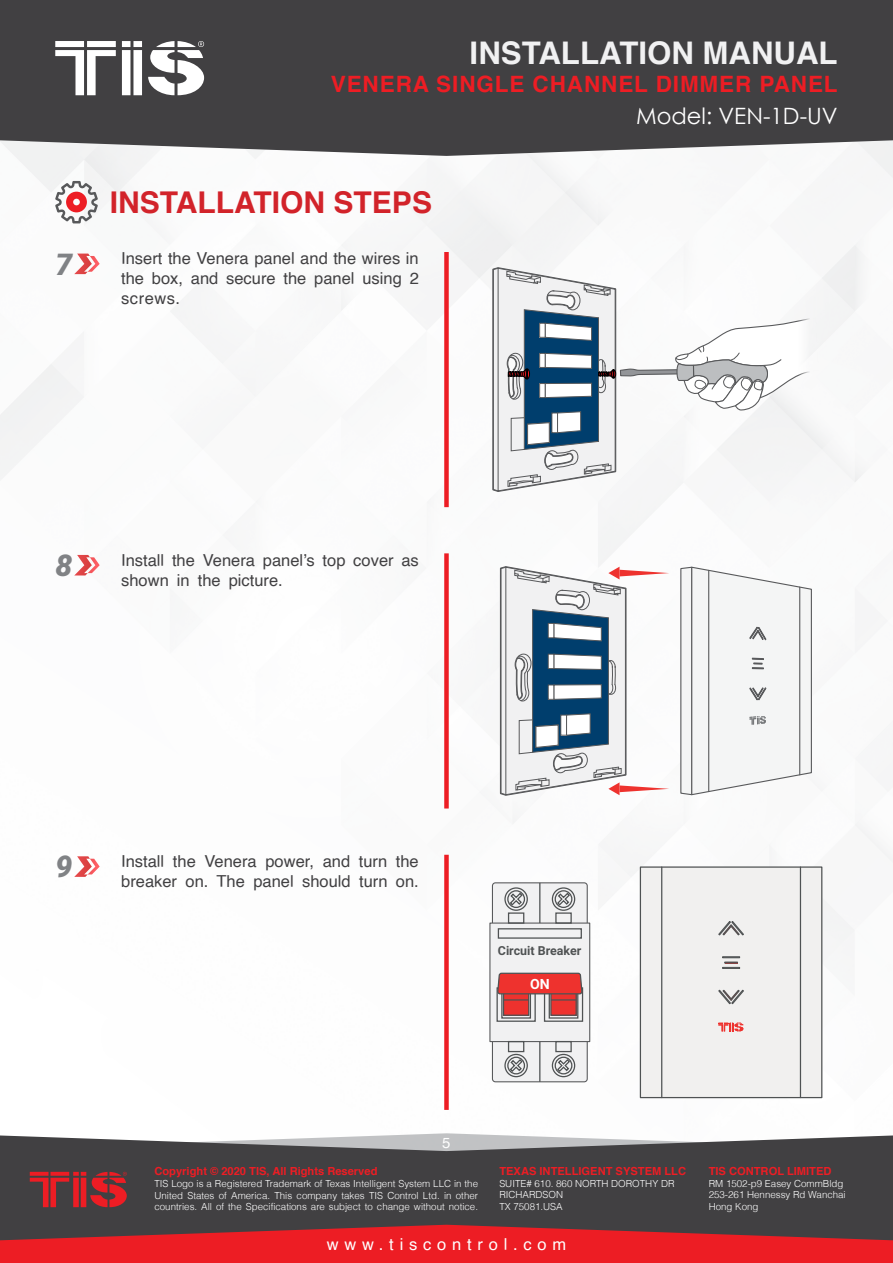
<style>
.page{position:relative;width:893px;height:1263px;background:#fff}
.page>*{position:absolute;margin:0;border:0;box-sizing:border-box;transform-origin:0 0}
.t1{font:700 31.2px "Helvetica";color:#f1f1f2}
.t2{font:700 30px "Helvetica";color:#d2232a}
.t3{font:italic 900 30px "Roboto";color:#808285}
.t4{font:700 22.5px "Helvetica";letter-spacing:.04em;color:#ed1d24}
.t5{font:22.5px "Century Gothic";color:#fff}
.t6{font:16.5px "Helvetica";color:#414042}
.t7{font:16.5px "Helvetica";letter-spacing:.35em;color:#fff}
.t8{font:16.5px/19.8px "Helvetica";letter-spacing:.03em;color:#414042}
.t9{font:15px "Helvetica";color:#fff}
.t10{font:700 14.1px "Roboto";color:#fff}
.t11{font:700 12.45px "Roboto";color:#4f5253}
.t12{font:700 11.1px "Helvetica";color:#ed1d24}
.t13{font:300 9.75px/11.7px "Helvetica";color:#fff}
</style>
<div class="page">
<div style="left:0;top:1207px;width:893px;height:18px;background:#414042"></div>
<div style="left:0;top:0;width:893px;height:156px;background:#414042"></div>
<svg style="left:0;top:1225px;width:893px;height:38px;background:#ca2329"></svg>
<svg style="left:55px;top:41px;width:149px;height:54px"></svg>
<svg style="left:0;top:1133px;width:893px;height:74px;background:#5b5557"></svg>
<svg style="left:55px;top:181px;width:43px;height:42px"></svg>
<svg style="left:74px;top:254px;width:26px;height:20px"></svg>
<div style="left:444px;top:252px;width:5px;height:255px;background:#ed1d24"></div>
<svg style="left:74px;top:555px;width:26px;height:20px"></svg>
<svg style="left:74px;top:856px;width:26px;height:21px"></svg>
<div style="left:444px;top:553px;width:5px;height:255px;background:#ed1d24"></div>
<div style="left:444px;top:855px;width:5px;height:255px;background:#ed1d24"></div>
<svg style="left:492px;top:267px;width:327px;height:225px"></svg>
<svg style="left:680px;top:566px;width:132px;height:230px"></svg>
<svg style="left:500px;top:566px;width:169px;height:230px"></svg>
<div style="left:640px;top:867px;width:182px;height:230px;background:#f1f0ef"></div>
<div style="left:640px;top:866px;width:182px;height:232px;border:1px solid #4f5253"></div>
<hr style="left:661px;top:867px;width:1px;height:230px;background:#4f5253">
<hr style="left:800px;top:867px;width:1px;height:230px;background:#4f5253">
<svg style="left:718px;top:1022px;width:25px;height:9px"></svg>
<svg style="left:722px;top:956px;width:18px;height:13px"></svg>
<svg style="left:718px;top:921px;width:26px;height:14px"></svg>
<svg style="left:718px;top:989px;width:26px;height:15px"></svg>
<div style="left:492px;top:883px;width:95px;height:199px;background:#f1f1f2;border-radius:3px"></div>
<div style="left:492px;top:882px;width:96px;height:200px;border:1px solid #58595b;border-radius:3px"></div>
<div style="left:490px;top:923px;width:100px;height:118px;background:#f1f1f2"></div>
<div style="left:489px;top:922px;width:101px;height:120px;border:1px solid #58595b"></div>
<div style="left:498px;top:928px;width:84px;height:11px;border:1px solid #4f5253"></div>
<div style="left:508px;top:1041px;width:16px;height:11px;border:1px solid #4f5253"></div>
<div style="left:496px;top:987px;width:40px;height:35px;border:1px solid #4f5253"></div>
<div style="left:501px;top:990px;width:30px;height:29px;border:1px solid #4f5253"></div>
<hr style="left:539px;top:883px;width:1px;height:40px;background:#4f5253">
<hr style="left:539px;top:1041px;width:1px;height:41px;background:#4f5253">
<div style="left:504px;top:1054px;width:24px;height:23px;border:1px solid #4f5253;border-radius:50%"></div>
<div style="left:507px;top:1056px;width:18px;height:18px;border:1px solid #4f5253;border-radius:50%"></div>
<div style="left:503px;top:991px;width:26px;height:24px;background:#ee322e"></div>
<div style="left:503px;top:990px;width:26px;height:26px;border:1px solid #4f5253"></div>
<svg style="left:509px;top:1058px;width:15px;height:15px"></svg>
<div style="left:555px;top:1041px;width:17px;height:11px;border:1px solid #4f5253"></div>
<div style="left:552px;top:1054px;width:23px;height:23px;border:1px solid #4f5253;border-radius:50%"></div>
<div style="left:555px;top:1056px;width:17px;height:18px;border:1px solid #4f5253;border-radius:50%"></div>
<svg style="left:556px;top:1058px;width:15px;height:15px"></svg>
<div style="left:508px;top:912px;width:16px;height:12px;border:1px solid #4f5253"></div>
<div style="left:504px;top:887px;width:24px;height:24px;border:1px solid #4f5253;border-radius:50%"></div>
<div style="left:507px;top:890px;width:18px;height:18px;border:1px solid #4f5253;border-radius:50%"></div>
<svg style="left:509px;top:892px;width:15px;height:14px"></svg>
<div style="left:555px;top:912px;width:17px;height:12px;border:1px solid #4f5253"></div>
<div style="left:552px;top:887px;width:23px;height:24px;border:1px solid #4f5253;border-radius:50%"></div>
<div style="left:555px;top:890px;width:17px;height:18px;border:1px solid #4f5253;border-radius:50%"></div>
<svg style="left:556px;top:892px;width:15px;height:14px"></svg>
<div style="left:544px;top:987px;width:39px;height:35px;border:1px solid #4f5253"></div>
<div style="left:549px;top:990px;width:29px;height:29px;border:1px solid #4f5253"></div>
<div style="left:551px;top:991px;width:25px;height:24px;background:#ee322e"></div>
<div style="left:550px;top:990px;width:27px;height:26px;border:1px solid #4f5253"></div>
<svg style="left:496px;top:972px;width:86px;height:28px"></svg>
<h2 class="t3" style="left:55px;top:243px;width:18px">7</h2>
<h1 class="t1" style="left:470px;top:28px;width:370px">INSTALLATION MANUAL</h1>
<h3 class="t4" style="left:331px;top:66px;width:508px">VENERA SINGLE CHANNEL DIMMER PANEL</h3>
<h2 class="t2" style="left:110px;top:179px;width:324px">INSTALLATION STEPS</h2>
<h3 class="t6" style="left:121px;top:246px;width:299px">Insert the Venera panel and the wires in</h3>
<h3 class="t8" style="left:121px;top:269px;width:60px">the screws.</h3>
<h3 class="t6" style="left:152px;top:266px;width:33px">box,</h3>
<h3 class="t6" style="left:191px;top:266px;width:29px">and</h3>
<h3 class="t6" style="left:226px;top:266px;width:51px">secure</h3>
<h3 class="t6" style="left:284px;top:266px;width:24px">the</h3>
<h3 class="t6" style="left:314px;top:266px;width:42px">panel</h3>
<h3 class="t6" style="left:362px;top:266px;width:41px">using</h3>
<h3 class="t6" style="left:410px;top:266px;width:11px">2</h3>
<h3 class="t5" style="left:636px;top:100px;width:203px">Model: VEN-1D-UV</h3>
<h2 class="t3" style="left:55px;top:544px;width:18px">8</h2>
<h3 class="t6" style="left:121px;top:547px;width:45px">Install</h3>
<h3 class="t6" style="left:172px;top:547px;width:24px">the</h3>
<h3 class="t6" style="left:203px;top:547px;width:54px">Venera</h3>
<h3 class="t6" style="left:263px;top:547px;width:53px">panel s’</h3>
<h3 class="t6" style="left:121px;top:567px;width:49px">shown</h3>
<h3 class="t6" style="left:177px;top:567px;width:14px">in</h3>
<h3 class="t6" style="left:198px;top:567px;width:24px">the</h3>
<h3 class="t6" style="left:229px;top:567px;width:56px">picture.</h3>
<h3 class="t6" style="left:323px;top:547px;width:24px">top</h3>
<h3 class="t6" style="left:353px;top:547px;width:42px">cover</h3>
<h3 class="t6" style="left:401px;top:547px;width:19px">as</h3>
<h2 class="t3" style="left:55px;top:846px;width:18px">9</h2>
<h3 class="t6" style="left:121px;top:849px;width:45px">Install</h3>
<h3 class="t6" style="left:173px;top:849px;width:24px">the</h3>
<h3 class="t6" style="left:204px;top:849px;width:54px">Venera</h3>
<h3 class="t6" style="left:265px;top:849px;width:50px">power,</h3>
<h3 class="t6" style="left:323px;top:849px;width:29px">and</h3>
<h3 class="t6" style="left:359px;top:849px;width:30px">turn</h3>
<h3 class="t6" style="left:396px;top:849px;width:24px">the</h3>
<h3 class="t6" style="left:121px;top:868px;width:57px">breaker</h3>
<h3 class="t6" style="left:186px;top:868px;width:24px">on.</h3>
<h3 class="t6" style="left:217px;top:868px;width:30px">The</h3>
<h3 class="t6" style="left:253px;top:868px;width:42px">panel</h3>
<h3 class="t6" style="left:302px;top:868px;width:50px">should</h3>
<h3 class="t6" style="left:359px;top:868px;width:30px">turn</h3>
<h3 class="t6" style="left:396px;top:868px;width:24px">on.</h3>
<p class="t11" style="left:498px;top:941px;width:85px">Circuit Breaker</p>
<h3 class="t10" style="left:530px;top:974px;width:21px">ON</h3>
<h3 class="t9" style="left:442px;top:1131px;width:10px">5</h3>
<p class="t12" style="left:499px;top:1162px;width:188px">TEXAS INTELLIGENT SYSTEM LLC</p>
<p class="t13" style="left:499px;top:1177px;width:177px">SUITE# 610. 860 NORTH DOROTHY DR<br>RICHARDSON<br>TX 75081.USA</p>
<p class="t12" style="left:154px;top:1162px;width:224px">Copyright © 2020 TIS, All Rights Reserved</p>
<p class="t13" style="left:154px;top:1177px;width:325px;text-align:justify">TIS Logo is a Registered Trademark of Texas Intelligent System LLC in the United States of America. This company takes TIS Control Ltd. in other countries. All of the Specifications are subject to change without notice.</p>
<h3 class="t7" style="left:327px;top:1231px;width:241px">www.tiscontrol.com</h3>
<p class="t12" style="left:709px;top:1162px;width:124px">TIS CONTROL LIMITED</p>
<p class="t13" style="left:709px;top:1177px;width:139px">RM 1502-p9 Easey CommBldg<br>253-261 Hennessy Rd Wanchai<br>Hong Kong</p>
</div>
